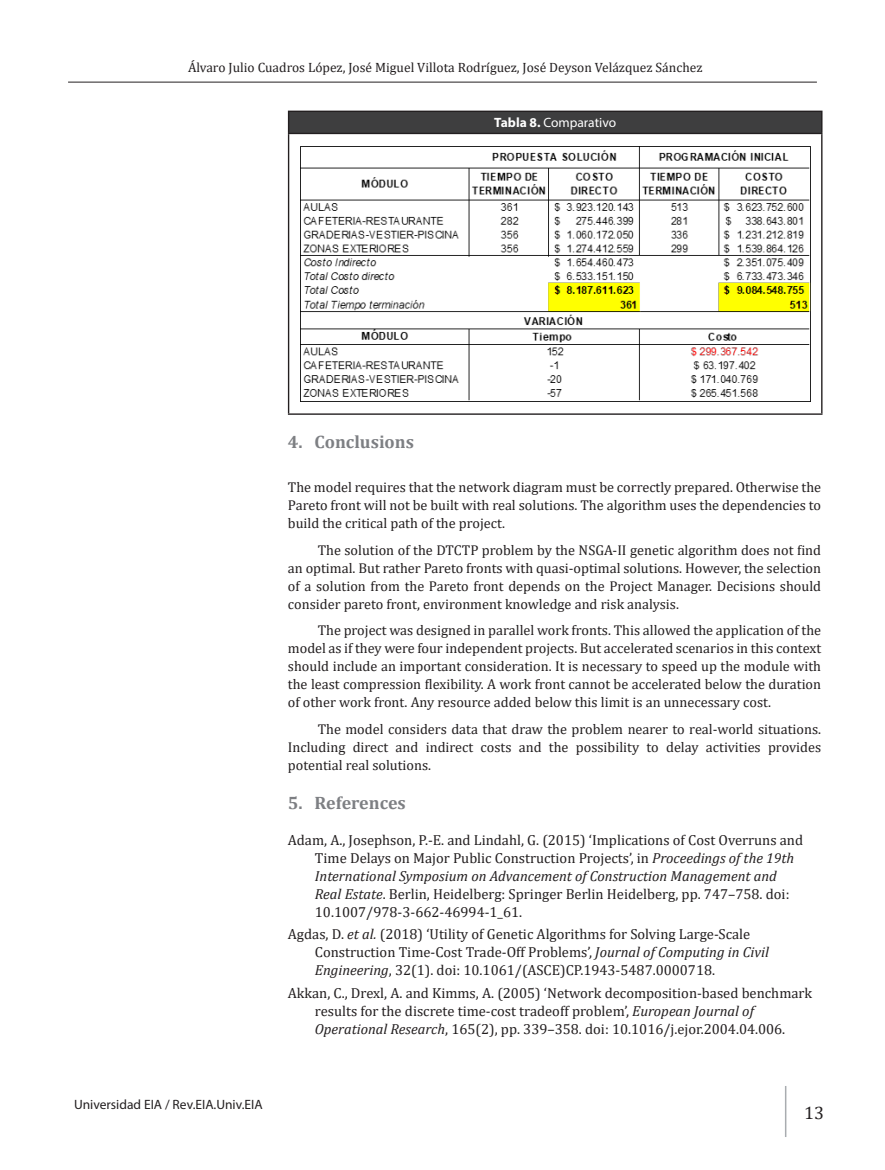
<style>
.page{position:relative;width:885px;height:1170px;background:#fff}
.page>*{position:absolute;margin:0;border:0;box-sizing:border-box;transform-origin:0 0}
.t1{font:700 18px "Cambria";color:#7d7f83}
.t2{font:18px "Cambria";color:#231f20}
.t3{font:14.55px/18px "Cambria";color:#231f20}
.t4{font:14.25px/18px "Cambria";color:#231f20;text-align:justify}
.t5{font:13.5px "Cambria";color:#231f20}
.t6{font:13.5px "Myriad Pro";color:#231f20}
.t7{font:13.5px "Myriad Pro";color:#fff}
.s1{font-weight:700}
.s2{font-style:italic}
</style>
<div class="page">
<hr style="left:784px;top:1085px;width:2px;height:51px;background:#a9acb0">
<hr style="left:68px;top:82px;width:748px;height:1px;background:#231f20">
<div style="left:288px;top:111px;width:533px;height:22px;background:#3e3e3f"></div>
<hr style="left:288px;top:111px;width:534px;height:1px;background:#231f20">
<svg style="left:288px;top:112px;width:1px;height:21px"></svg>
<svg style="left:821px;top:112px;width:1px;height:21px"></svg>
<hr style="left:288px;top:133px;width:534px;height:1px;background:#231f20">
<hr style="left:288px;top:134px;width:1px;height:279px;background:#231f20">
<hr style="left:821px;top:134px;width:1px;height:279px;background:#231f20">
<hr style="left:288px;top:413px;width:534px;height:2px;background:#231f20">
<img style="left:301px;top:147px;width:509px;height:254px">
<p class="t5" style="left:188px;top:60px;width:516px">Álvaro Julio Cuadros López, José Miguel Villota Rodríguez, José Deyson Velázquez Sánchez</p>
<p class="t7" style="left:494px;top:115px;width:123px"><span class="s1">Tabla 8.</span> Comparativo</p>
<p class="t6" style="left:74px;top:1095px;width:190px">Universidad EIA / Rev.EIA.Univ.EIA</p>
<p class="t1" style="left:288px;top:429px;width:128px">4. Conclusions</p>
<p class="t4" style="left:288px;top:478px;width:534px">The model requires that the network diagram must be correctly prepared. Otherwise the Pareto front will not be built with real solutions. The algorithm uses the dependencies to build the critical path of the project.</p>
<p class="t4" style="left:288px;top:541px;width:534px;text-indent:30px">The solution of the DTCTP problem by the NSGA-II genetic algorithm does not find an optimal. But rather Pareto fronts with quasi-optimal solutions. However, the selection of a solution from the Pareto front depends on the Project Manager. Decisions should consider pareto front, environment knowledge and risk analysis.</p>
<p class="t4" style="left:288px;top:621px;width:534px;text-indent:30px">The project was designed in parallel work fronts. This allowed the application of the model as if they were four independent projects. But accelerated scenarios in this context should include an important consideration. It is necessary to speed up the module with the least compression flexibility. A work front cannot be accelerated below the duration of other work front. Any resource added below this limit is an unnecessary cost.</p>
<p class="t4" style="left:288px;top:720px;width:534px;text-indent:30px">The model considers data that draw the problem nearer to real-world situations.<br>Including direct and indirect costs and the possibility to delay activities provides potential real solutions.</p>
<p class="t1" style="left:288px;top:790px;width:119px">5. References</p>
<p class="t3" style="left:315px;top:831px;width:489px;text-indent:-27px">Adam, A., Josephson, P.-E. and Lindahl, G. (2015) ‘Implications of Cost Overruns and Time Delays on Major Public Construction Projects’, in <span class="s2">Proceedings of the 19th International Symposium on Advancement of Construction Management and Real Estate</span>. Berlin, Heidelberg: Springer Berlin Heidelberg, pp. 747–758. doi:<br>10.1007/978-3-662-46994-1_61.</p>
<p class="t3" style="left:315px;top:925px;width:455px;text-indent:-27px">Agdas, D. <span class="s2">et al.</span> (2018) ‘Utility of Genetic Algorithms for Solving Large-Scale<br>Construction Time-Cost Trade-Off Problems’, <span class="s2">Journal of Computing in Civil<br>Engineering</span>, 32(1). doi: 10.1061/(ASCE)CP.1943-5487.0000718.</p>
<p class="t3" style="left:315px;top:983px;width:498px;text-indent:-27px">Akkan, C., Drexl, A. and Kimms, A. (2005) ‘Network decomposition-based benchmark results for the discrete time-cost tradeoff problem’, <span class="s2">European Journal of<br>Operational Research</span>, 165(2), pp. 339–358. doi: 10.1016/j.ejor.2004.04.006.</p>
<p class="t2" style="left:804px;top:1101px;width:21px">13</p>
</div>
